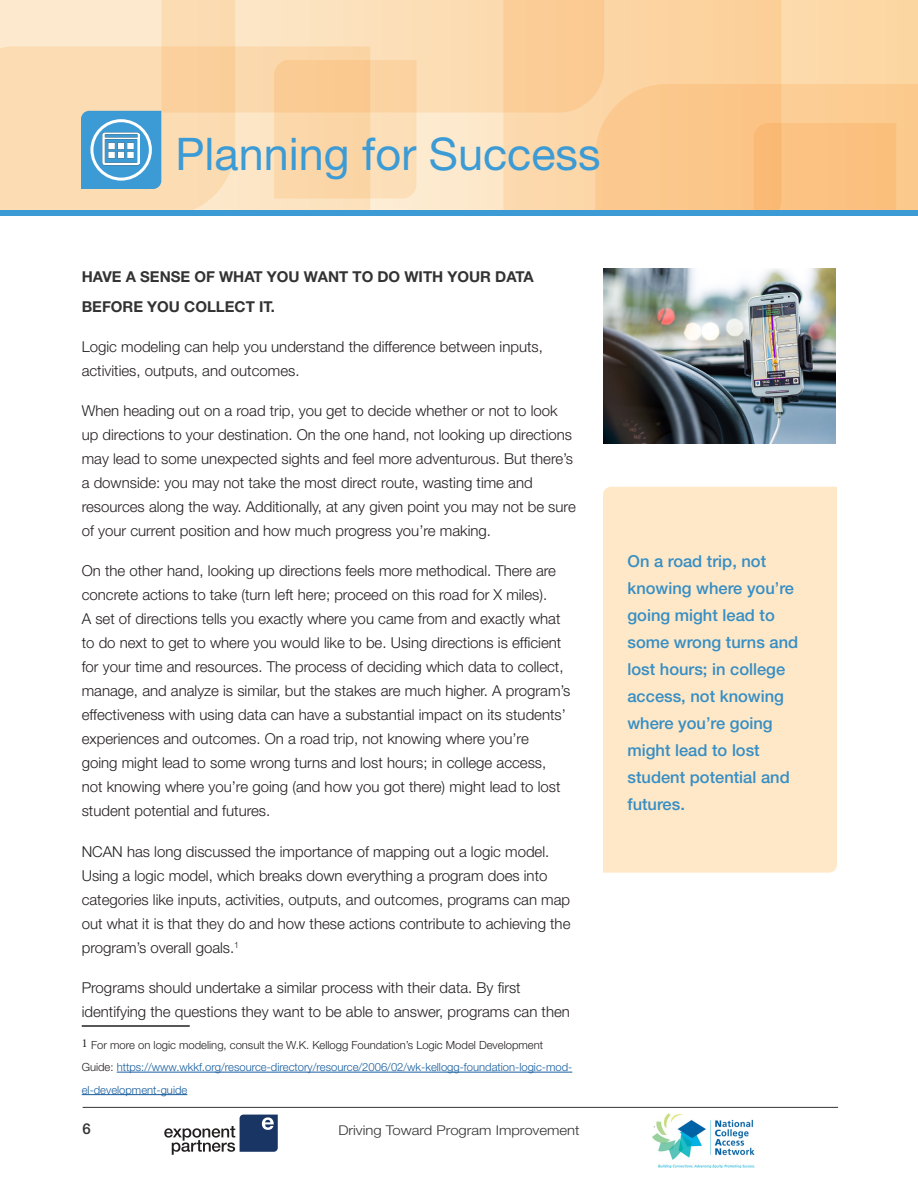
<style>
.page{position:relative;width:918px;height:1188px;background:#fff}
.page>*{position:absolute;margin:0;border:0;box-sizing:border-box;transform-origin:0 0}
.Page_Title{font:45px "Helvetica Neue";color:#3c9bd5}
.callout{font:500 16.5px/27px "Helvetica Neue";color:#368ec4}
.body{font:300 15px/24px "Helvetica Neue";color:#231f20}
.body-2{font:700 15px/30px "Helvetica Neue";color:#323332}
.t1{font:500 15px "Helvetica Neue";color:#323332}
.t2{font:300 13.5px "Helvetica Neue";color:#323332;scale:1.1 1}
.t3{font:300 11.25px/22.5px "Helvetica Neue";color:#175d9e}
.s1{font-family:"Minion Pro";font-weight:400;font-size:12px;color:#231f20}
.s2{color:#231f20}
</style>
<div class="page">
<hr style="left:83px;top:1107px;width:755px;height:1px;background:#323332">
<svg style="left:164px;top:1115px;width:114px;height:40px"></svg>
<img style="left:652px;top:1114px;width:102px;height:54px">
<svg style="left:370px;top:0;width:548px;height:210px;background:#fcdfb7"></svg>
<div style="left:0;top:0;width:161px;height:46px;background:#fde9cd"></div>
<svg style="left:161px;top:0;width:342px;height:113px;background:#fbdeb7"></svg>
<svg style="left:0;top:46px;width:370px;height:164px;background:#fbdbb1"></svg>
<svg style="left:503px;top:0;width:278px;height:210px;background:#fbd19e"></svg>
<svg style="left:274px;top:60px;width:143px;height:139px;background:#fad4a4"></svg>
<svg style="left:595px;top:84px;width:323px;height:126px;background:#fbc588"></svg>
<div style="left:0;top:210px;width:918px;height:6px;background:#3c9bd5"></div>
<svg style="left:81px;top:111px;width:80px;height:78px;background:#4aa1d7"></svg>
<div style="left:90px;top:119px;width:62px;height:62px;border:3px solid #fff;border-radius:50%"></div>
<hr style="left:82px;top:1025px;width:108px;height:2px;background:#231f20">
<hr style="left:117px;top:1072px;width:455px;height:1px;background:#175d9e">
<hr style="left:82px;top:1094px;width:105px;height:1px;background:#175d9e">
<div style="left:603px;top:487px;width:234px;height:386px;background:#fee8c8"></div>
<img style="left:603px;top:268px;width:233px;height:175px">
<img style="left:102px;top:133px;width:38px;height:38px">
<p class="Page_Title" style="left:176px;top:127px;width:427px">Planning for Success</p>
<p class="body-2" style="left:82px;top:261px;width:454px">HAVE A SENSE OF WHAT YOU WANT TO DO WITH YOUR DATA<br>BEFORE YOU COLLECT IT.</p>
<p class="body" style="left:82px;top:334px;width:463px">Logic modeling can help you understand the difference between inputs, activities, outputs, and outcomes.</p>
<p class="body" style="left:82px;top:398px;width:496px">When heading out on a road trip, you get to decide whether or not to look up directions to your destination. On the one hand, not looking up directions may lead to some unexpected sights and feel more adventurous. But there’s a downside: you may not take the most direct route, wasting time and resources along the way. Additionally, at any given point you may not be sure of your current position and how much progress you’re making.</p>
<p class="body" style="left:82px;top:559px;width:490px">On the other hand, looking up directions feels more methodical. There are concrete actions to take (turn left here; proceed on this road for X miles).<br>A set of directions tells you exactly where you came from and exactly what to do next to get to where you would like to be. Using directions is efficient for your time and resources. The process of deciding which data to collect, manage, and analyze is similar, but the stakes are much higher. A program’s effectiveness with using data can have a substantial impact on its students’ experiences and outcomes. On a road trip, not knowing where you’re<br>going might lead to some wrong turns and lost hours; in college access, not knowing where you’re going (and how you got there) might lead to lost student potential and futures.</p>
<p class="body" style="left:82px;top:839px;width:490px">NCAN has long discussed the importance of mapping out a logic model.<br>Using a logic model, which breaks down everything a program does into categories like inputs, activities, outputs, and outcomes, programs can map out what it is that they do and how these actions contribute to achieving the program’s overall goals.<sup>1</sup></p>
<p class="body" style="left:82px;top:975px;width:490px">Programs should undertake a similar process with their data. By first identifying the questions they want to be able to answer, programs can then</p>
<p class="t3" style="left:82px;top:1033px;width:492px"><span class="s1">1</span> <span class="s2">For more on logic modeling, consult the W.K. Kellogg Foundation’s Logic Model Development<br>Guide:</span> https://www.wkkf.org/resource-directory/resource/2006/02/wk-kellogg-foundation-logic-mod&shy;el-development-guide</p>
<p class="t1" style="left:82px;top:1120px;width:10px">6</p>
<p class="t2" style="left:338px;top:1121px;width:221px">Driving Toward Program Improvement</p>
<p class="callout" style="left:627px;top:547px;width:172px">On a road trip, not knowing where you’re going might lead to some wrong turns and lost hours; in college access, not knowing where you’re going might lead to lost student potential and futures.</p>
</div>
